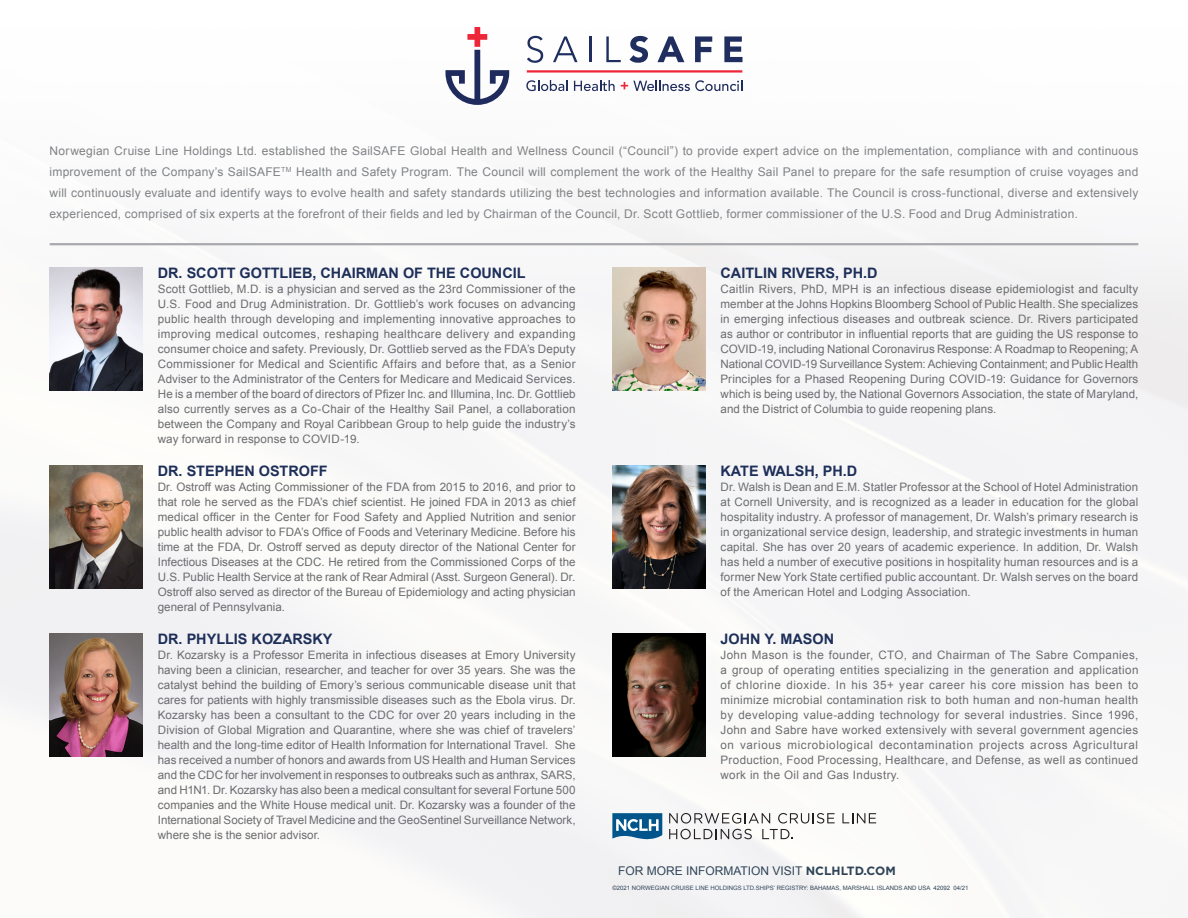
<style>
.page{position:relative;width:1188px;height:918px;background:#fff}
.page>*{position:absolute;margin:0;border:0;box-sizing:border-box;transform-origin:0 0}
.t1{font:700 14.4px "Arial";color:#1d2e59}
.t2{font:12px/21px "Arial";letter-spacing:.02em;color:#808285;text-align:justify}
.t3{font:12px "Arial";color:#2f4458}
.t4{font:11.7px/15px "Arial";letter-spacing:.005em;color:#6c6d70;text-align:justify}
.t5{font:6px "Arial";color:#2f4458}
.s1{font-family:"Gotham";font-weight:700}
</style>
<div class="page">
<img style="left:0;top:35px;width:1188px;height:883px">
<hr style="left:50px;top:243px;width:1088px;height:2px;background:#a8a9ad">
<svg style="left:445px;top:27px;width:64px;height:78px"></svg>
<svg style="left:527px;top:36px;width:16px;height:27px"></svg>
<svg style="left:553px;top:36px;width:25px;height:26px"></svg>
<hr style="left:589px;top:36px;width:3px;height:26px;background:#1f2e5e">
<svg style="left:606px;top:36px;width:15px;height:26px"></svg>
<svg style="left:657px;top:36px;width:27px;height:26px"></svg>
<svg style="left:695px;top:36px;width:17px;height:26px"></svg>
<svg style="left:724px;top:36px;width:19px;height:26px"></svg>
<svg style="left:630px;top:36px;width:18px;height:27px"></svg>
<hr style="left:527px;top:70px;width:215px;height:3px;background:#ed2638">
<svg style="left:526px;top:80px;width:42px;height:11px"></svg>
<svg style="left:574px;top:80px;width:41px;height:11px"></svg>
<svg style="left:621px;top:80px;width:121px;height:11px"></svg>
<img style="left:50px;top:465px;width:93px;height:124px">
<img style="left:50px;top:268px;width:93px;height:123px">
<img style="left:612px;top:465px;width:94px;height:124px">
<img style="left:612px;top:268px;width:94px;height:123px">
<img style="left:50px;top:633px;width:93px;height:124px">
<img style="left:612px;top:633px;width:94px;height:124px">
<svg style="left:612px;top:813px;width:50px;height:27px"></svg>
<svg style="left:842px;top:813px;width:34px;height:10px"></svg>
<svg style="left:669px;top:813px;width:166px;height:26px"></svg>
<p class="t2" style="left:50px;top:141px;width:1090px">Norwegian Cruise Line Holdings Ltd. established the SailSAFE Global Health and Wellness Council (“Council”) to provide expert advice on the implementation, compliance with and continuous improvement of the Company’s SailSAFE<sup>TM</sup> Health and Safety Program. The Council will complement the work of the Healthy Sail Panel to prepare for the safe resumption of cruise voyages and will continuously evaluate and identify ways to evolve health and safety standards utilizing the best technologies and information available. The Council is cross-functional, diverse and extensively experienced, comprised of six experts at the forefront of their fields and led by Chairman of the Council, Dr. Scott Gottlieb, former commissioner of the U.S. Food and Drug Administration.</p>
<p class="t1" style="left:158px;top:264px;width:369px">DR. SCOTT GOTTLIEB, CHAIRMAN OF THE COUNCIL</p>
<p class="t4" style="left:158px;top:282px;width:419px">Scott Gottlieb, M.D. is a physician and served as the 23rd Commissioner of the U.S. Food and Drug Administration. Dr. Gottlieb’s work focuses on advancing public health through developing and implementing innovative approaches to improving medical outcomes, reshaping healthcare delivery and expanding consumer choice and safety. Previously, Dr. Gottlieb served as the FDA’s Deputy Commissioner for Medical and Scientific Affairs and before that, as a Senior Adviser to the Administrator of the Centers for Medicare and Medicaid Services.<br>He is a member of the board of directors of Pfizer Inc. and Illumina, Inc. Dr. Gottlieb also currently serves as a Co-Chair of the Healthy Sail Panel, a collaboration between the Company and Royal Caribbean Group to help guide the industry’s way forward in response to COVID-19.</p>
<p class="t1" style="left:158px;top:461px;width:171px">DR. STEPHEN OSTROFF</p>
<p class="t4" style="left:158px;top:479px;width:419px">Dr. Ostroff was Acting Commissioner of the FDA from 2015 to 2016, and prior to that role he served as the FDA’s chief scientist. He joined FDA in 2013 as chief medical officer in the Center for Food Safety and Applied Nutrition and senior public health advisor to FDA’s Office of Foods and Veterinary Medicine. Before his time at the FDA, Dr. Ostroff served as deputy director of the National Center for Infectious Diseases at the CDC. He retired from the Commissioned Corps of the U.S. Public Health Service at the rank of Rear Admiral (Asst. Surgeon General). Dr.<br>Ostroff also served as director of the Bureau of Epidemiology and acting physician general of Pennsylvania.</p>
<p class="t1" style="left:158px;top:629px;width:176px">DR. PHYLLIS KOZARSKY</p>
<p class="t4" style="left:158px;top:647px;width:419px">Dr. Kozarsky is a Professor Emerita in infectious diseases at Emory University having been a clinician, researcher, and teacher for over 35 years. She was the catalyst behind the building of Emory’s serious communicable disease unit that cares for patients with highly transmissible diseases such as the Ebola virus. Dr.<br>Kozarsky has been a consultant to the CDC for over 20 years including in the Division of Global Migration and Quarantine, where she was chief of travelers’ health and the long-time editor of Health Information for International Travel. She has received a number of honors and awards from US Health and Human Services and the CDC for her involvement in responses to outbreaks such as anthrax, SARS, and H1N1. Dr. Kozarsky has also been a medical consultant for several Fortune 500 companies and the White House medical unit. Dr. Kozarsky was a founder of the International Society of Travel Medicine and the GeoSentinel Surveillance Network, where she is the senior advisor.</p>
<p class="t1" style="left:721px;top:264px;width:159px">CAITLIN RIVERS, PH.D</p>
<p class="t4" style="left:721px;top:282px;width:419px">Caitlin Rivers, PhD, MPH is an infectious disease epidemiologist and faculty member at the Johns Hopkins Bloomberg School of Public Health. She specializes in emerging infectious diseases and outbreak science. Dr. Rivers participated as author or contributor in influential reports that are guiding the US response to COVID-19, including National Coronavirus Response: A Roadmap to Reopening; A National COVID-19 Surveillance System: Achieving Containment; and Public Health Principles for a Phased Reopening During COVID-19: Guidance for Governors which is being used by, the National Governors Association, the state of Maryland, and the District of Columbia to guide reopening plans.</p>
<p class="t1" style="left:721px;top:461px;width:138px">KATE WALSH, PH.D</p>
<p class="t4" style="left:721px;top:479px;width:419px">Dr. Walsh is Dean and E.M. Statler Professor at the School of Hotel Administration at Cornell University, and is recognized as a leader in education for the global hospitality industry. A professor of management, Dr. Walsh’s primary research is in organizational service design, leadership, and strategic investments in human capital. She has over 20 years of academic experience. In addition, Dr. Walsh has held a number of executive positions in hospitality human resources and is a former New York State certified public accountant. Dr. Walsh serves on the board of the American Hotel and Lodging Association.</p>
<p class="t1" style="left:721px;top:629px;width:115px">JOHN Y. MASON</p>
<p class="t4" style="left:721px;top:647px;width:419px">John Mason is the founder, CTO, and Chairman of The Sabre Companies, a group of operating entities specializing in the generation and application of chlorine dioxide. In his 35+ year career his core mission has been to minimize microbial contamination risk to both human and non-human health by developing value-adding technology for several industries. Since 1996, John and Sabre have worked extensively with several government agencies on various microbiological decontamination projects across Agricultural Production, Food Processing, Healthcare, and Defense, as well as continued work in the Oil and Gas Industry.</p>
<p class="t3" style="left:618px;top:863px;width:279px">FOR MORE INFORMATION VISIT <span class="s1">NCLHLTD.COM</span></p>
<p class="t5" style="left:612px;top:884px;width:358px">©2021 NORWEGIAN CRUISE LINE HOLDINGS LTD.SHIPS’ REGISTRY: BAHAMAS, MARSHALL ISLANDS AND USA 42092 04/21</p>
</div>
